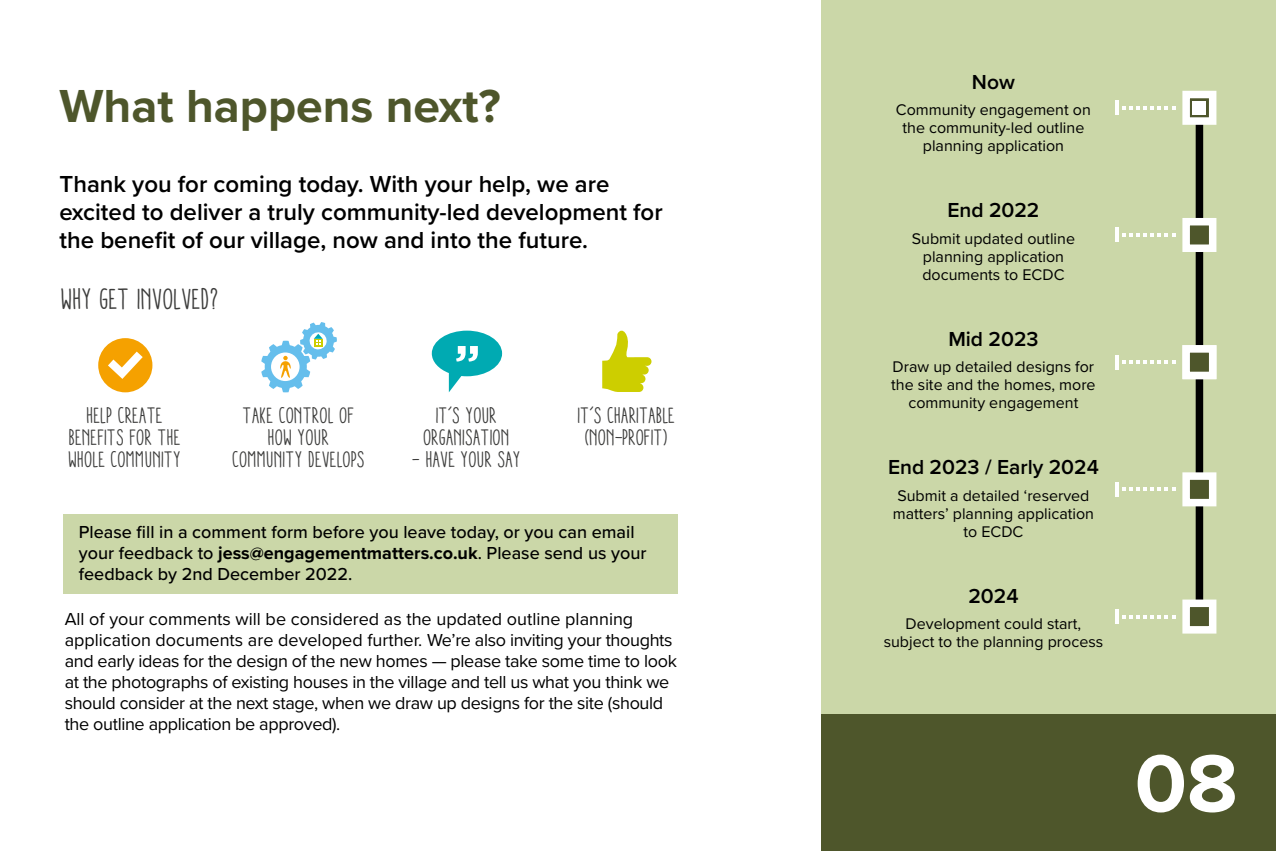
<style>
.page{position:relative;width:1276px;height:851px;background:#fff}
.page>*{position:absolute;margin:0;border:0;box-sizing:border-box;transform-origin:0 0}
.t1{font:700 84px "Proxima Nova";color:#fff}
.t2{font:700 48px "Proxima Nova";color:#4e562b}
.t3{font:29.35px "Aracne Soft Cond Reg";color:#3c3c3b}
.t4{font:600 24px/28px "Proxima Nova";color:#000}
.t5{font:22.35px/22px "Aracne Soft Cond Reg";color:#3c3c3b;text-align:center}
.t6{font:600 21px "Proxima Nova";color:#000}
.t7{font:18px/21px "Proxima Nova";letter-spacing:-.02em;color:#000}
.t8{font:500 18px/21px "Proxima Nova";color:#000}
.t9{font:16px/18px "Proxima Nova";color:#000;text-align:center}
.s1{font-weight:700}
</style>
<div class="page">
<div style="left:821px;top:0;width:455px;height:714px;background:#cbd7a8"></div>
<div style="left:821px;top:714px;width:455px;height:136px;background:#4e562b"></div>
<div style="left:63px;top:514px;width:614px;height:79px;background:#cbd7a8"></div>
<div style="left:1195px;top:108px;width:8px;height:515px;background:#000"></div>
<svg style="left:1122px;top:90px;width:95px;height:38px"></svg>
<hr style="left:1115px;top:101px;width:3px;height:14px;background:#fff">
<hr style="left:1115px;top:228px;width:3px;height:14px;background:#fff">
<svg style="left:1122px;top:214px;width:95px;height:42px"></svg>
<svg style="left:1122px;top:341px;width:95px;height:42px"></svg>
<hr style="left:1115px;top:355px;width:3px;height:14px;background:#fff">
<svg style="left:1122px;top:468px;width:95px;height:42px"></svg>
<hr style="left:1115px;top:482px;width:3px;height:14px;background:#fff">
<svg style="left:1122px;top:595px;width:95px;height:39px"></svg>
<hr style="left:1115px;top:609px;width:3px;height:14px;background:#fff">
<div style="left:1192px;top:101px;width:14px;height:13px;background:#fff"></div>
<svg style="left:261px;top:322px;width:76px;height:70px"></svg>
<svg style="left:602px;top:330px;width:49px;height:62px"></svg>
<div style="left:98px;top:338px;width:54px;height:54px;background:#f5a100;border-radius:50%"></div>
<svg style="left:108px;top:351px;width:35px;height:28px"></svg>
<svg style="left:432px;top:330px;width:70px;height:62px"></svg>
<h2 class="t2" style="left:60px;top:70px;width:443px">What happens next?</h2>
<h3 class="t4" style="left:60px;top:169px;width:604px">Thank you for coming today. With your help, we are excited to deliver a truly community-led development for the benefit of our village, now and into the future.</h3>
<h3 class="t3" style="left:62px;top:282px;width:159px">WHY GET INVOLVED?</h3>
<p class="t5" style="left:69px;top:403px;width:114px">HELP CREATE<br>BENEFITS FOR THE<br>WHOLE COMMUNITY</p>
<p class="t5" style="left:233px;top:403px;width:134px">TAKE CONTROL OF<br>HOW YOUR<br>COMMUNITY DEVELOPS</p>
<p class="t5" style="left:424px;top:403px;width:88px">IT’S YOUR<br>ORGANISATION</p>
<p class="t5" style="left:412px;top:447px;width:110px">– HAVE YOUR SAY</p>
<p class="t5" style="left:578px;top:403px;width:99px">IT’S CHARITABLE (NON-PROFIT)</p>
<p class="t8" style="left:79px;top:521px;width:569px">Please fill in a comment form before you leave today, or you can email your feedback to <span class="s1">jess@engagementmatters.co.uk</span>. Please send us your feedback by 2nd December 2022.</p>
<p class="t7" style="left:65px;top:608px;width:614px">All of your comments will be considered as the updated outline planning application documents are developed further. We’re also inviting your thoughts and early ideas for the design of the new homes — please take some time to look at the photographs of existing houses in the village and tell us what you think we should consider at the next stage, when we draw up designs for the site (should the outline application be approved).</p>
<p class="t6" style="left:972px;top:66px;width:44px">Now</p>
<p class="t9" style="left:896px;top:100px;width:196px">Community engagement on the community-led outline planning application</p>
<p class="t6" style="left:947px;top:194px;width:94px">End 2022</p>
<p class="t9" style="left:912px;top:229px;width:165px">Submit updated outline planning application documents to ECDC</p>
<p class="t6" style="left:948px;top:323px;width:92px">Mid 2023</p>
<p class="t9" style="left:891px;top:357px;width:206px">Draw up detailed designs for the site and the homes, more community engagement</p>
<p class="t6" style="left:888px;top:451px;width:212px">End 2023 / Early 2024</p>
<p class="t9" style="left:893px;top:485px;width:203px">Submit a detailed ‘reserved matters’ planning application to ECDC</p>
<p class="t6" style="left:968px;top:580px;width:52px">2024</p>
<p class="t9" style="left:883px;top:614px;width:221px">Development could start, subject to the planning process</p>
<h1 class="t1" style="left:1134px;top:720px;width:104px">08</h1>
</div>
